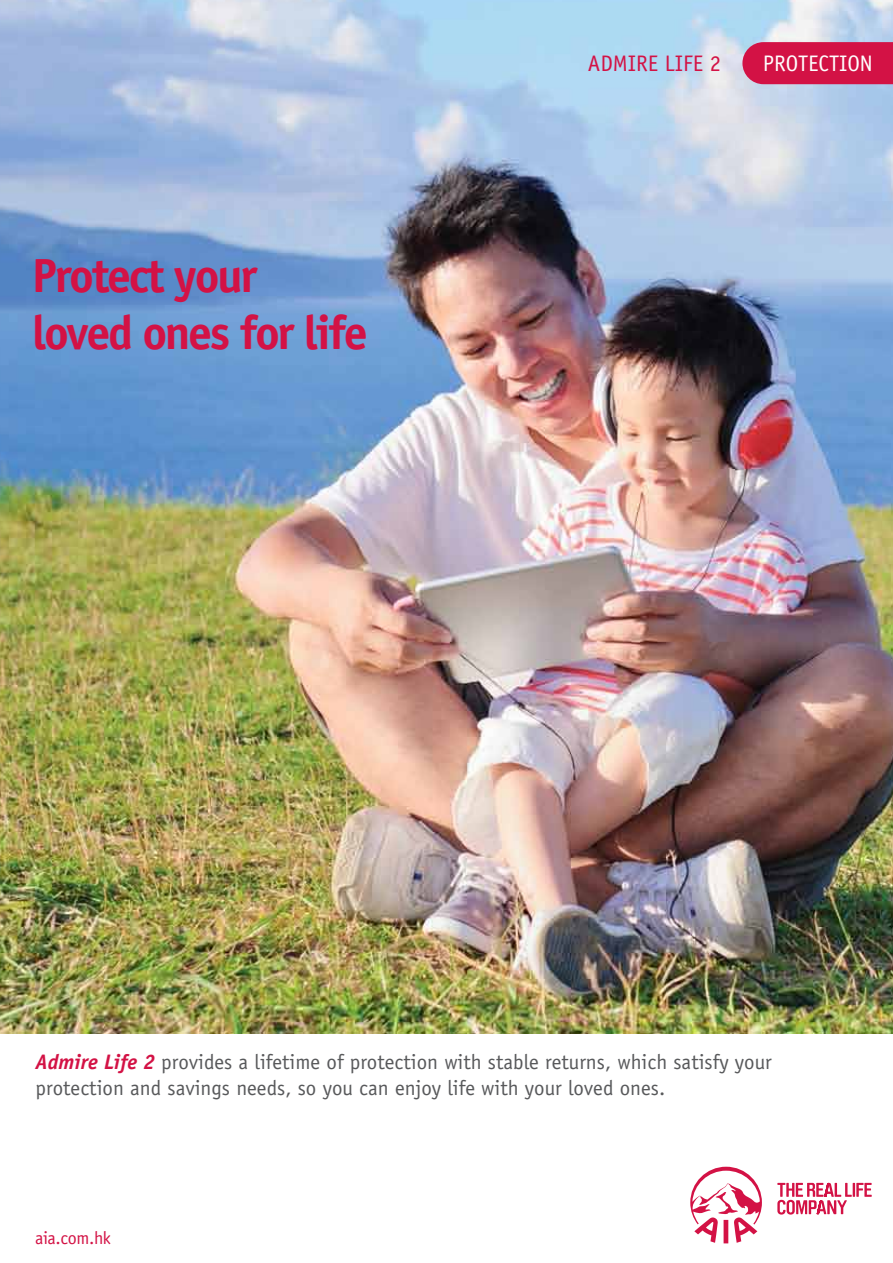
<style>
.page{position:relative;width:893px;height:1263px;background:#fff}
.page>*{position:absolute;margin:0;border:0;box-sizing:border-box;transform-origin:0 0}
.t1{font:700 48px/57.6px "Officina Sans";letter-spacing:-.05em;color:#d31245}
.t2{font:22.5px "Officina Sans";color:#d31245}
.t3{font:22.5px "Officina Sans";color:#fff}
.t4{font:21px/25.2px "Officina Sans";color:#58595b}
.t5{font:18px "Officina Sans";letter-spacing:-.02em;color:#d31245}
.s1{font-weight:700;font-style:italic;color:#d31245}
</style>
<div class="page">
<img style="left:0;top:0;width:893px;height:1033px">
<div style="left:742px;top:42px;width:151px;height:42px;background:#d31245"></div>
<svg style="left:690px;top:1167px;width:72px;height:76px"></svg>
<svg style="left:777px;top:1183px;width:95px;height:31px"></svg>
<h1 class="t1" style="left:32px;top:246px;width:337px">Protect your loved ones for life</h1>
<p class="t2" style="left:588px;top:50px;width:135px">ADMIRE LIFE 2</p>
<p class="t3" style="left:763px;top:50px;width:112px">PROTECTION</p>
<p class="t4" style="left:36px;top:1050px;width:738px"><span class="s1">Admire Life 2</span> provides a lifetime of protection with stable returns, which satisfy your protection and savings needs, so you can enjoy life with your loved ones.</p>
<p class="t5" style="left:35px;top:1227px;width:77px">aia.com.hk</p>
</div>
